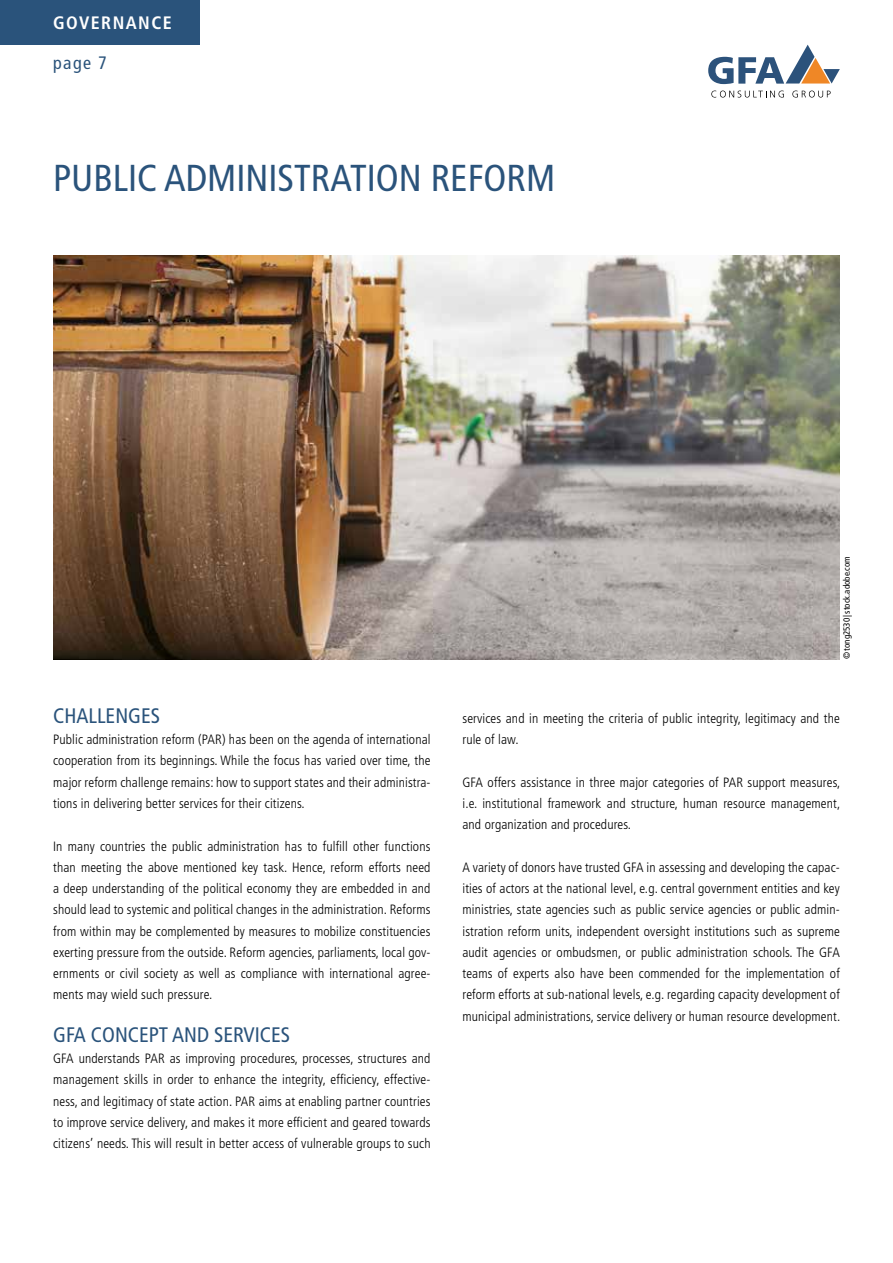
<style>
.page{position:relative;width:893px;height:1263px;background:#fff}
.page>*{position:absolute;margin:0;border:0;box-sizing:border-box;transform-origin:0 0}
.t1{font:condensed 37.5px "Frutiger LT Std";color:#2a537b}
.t2{font:condensed 21px "Frutiger LT Std";color:#2a537b}
.t3{font:700 condensed 18px "Frutiger LT Std";letter-spacing:.08em;color:#fff}
.t4{font:condensed 18px "Frutiger LT Std";color:#2a537b}
.t5{font:300 condensed 13.5px/21.3px "Frutiger LT Std";letter-spacing:.01em;color:#000;text-align:justify}
.t6{font:condensed 9px "Frutiger LT Std";color:#000}
</style>
<div class="page">
<div style="left:0;top:0;width:200px;height:45px;background:#2a537b"></div>
<svg style="left:711px;top:91px;width:73px;height:7px"></svg>
<svg style="left:792px;top:91px;width:39px;height:7px"></svg>
<svg style="left:708px;top:45px;width:132px;height:39px"></svg>
<img style="left:53px;top:255px;width:787px;height:404px">
<h3 class="t3" style="left:53px;top:12px;width:120px">GOVERNANCE</h3>
<h3 class="t4" style="left:53px;top:52px;width:55px">page 7</h3>
<h1 class="t1" style="left:53px;top:157px;width:504px">PUBLIC ADMINISTRATION REFORM</h1>
<p class="t6" style="left:842px;top:659px;width:104px;rotate:-90deg">©tong2530 |stock.adobe.com</p>
<h2 class="t2" style="left:53px;top:703px;width:108px">CHALLENGES</h2>
<p class="t5" style="left:53px;top:729px;width:379px">Public administration reform (PAR) has been on the agenda of international cooperation from its beginnings. While the focus has varied over time, the major reform challenge remains: how to support states and their administra&shy;tions in delivering better services for their citizens.</p>
<p class="t5" style="left:53px;top:835px;width:379px">In many countries the public administration has to fulfill other functions than meeting the above mentioned key task. Hence, reform efforts need a deep understanding of the political economy they are embedded in and should lead to systemic and political changes in the administration. Reforms from within may be complemented by measures to mobilize constituencies exerting pressure from the outside. Reform agencies, parliaments, local gov&shy;ernments or civil society as well as compliance with international agree&shy;ments may wield such pressure.</p>
<h2 class="t2" style="left:53px;top:1022px;width:239px">GFA CONCEPT AND SERVICES</h2>
<p class="t5" style="left:53px;top:1048px;width:379px">GFA understands PAR as improving procedures, processes, structures and management skills in order to enhance the integrity, efficiency, effective&shy;ness, and legitimacy of state action. PAR aims at enabling partner countries to improve service delivery, and makes it more efficient and geared towards citizens’ needs. This will result in better access of vulnerable groups to such</p>
<p class="t5" style="left:462px;top:708px;width:379px">services and in meeting the criteria of public integrity, legitimacy and the rule of law.</p>
<p class="t5" style="left:462px;top:771px;width:379px">GFA offers assistance in three major categories of PAR support measures, i.e. institutional framework and structure, human resource management, and organization and procedures.</p>
<p class="t5" style="left:462px;top:857px;width:379px">A variety of donors have trusted GFA in assessing and developing the capac&shy;ities of actors at the national level, e.g. central government entities and key ministries, state agencies such as public service agencies or public admin&shy;istration reform units, independent oversight institutions such as supreme audit agencies or ombudsmen, or public administration schools. The GFA teams of experts also have been commended for the implementation of reform efforts at sub-national levels, e.g. regarding capacity development of municipal administrations, service delivery or human resource development.</p>
</div>
